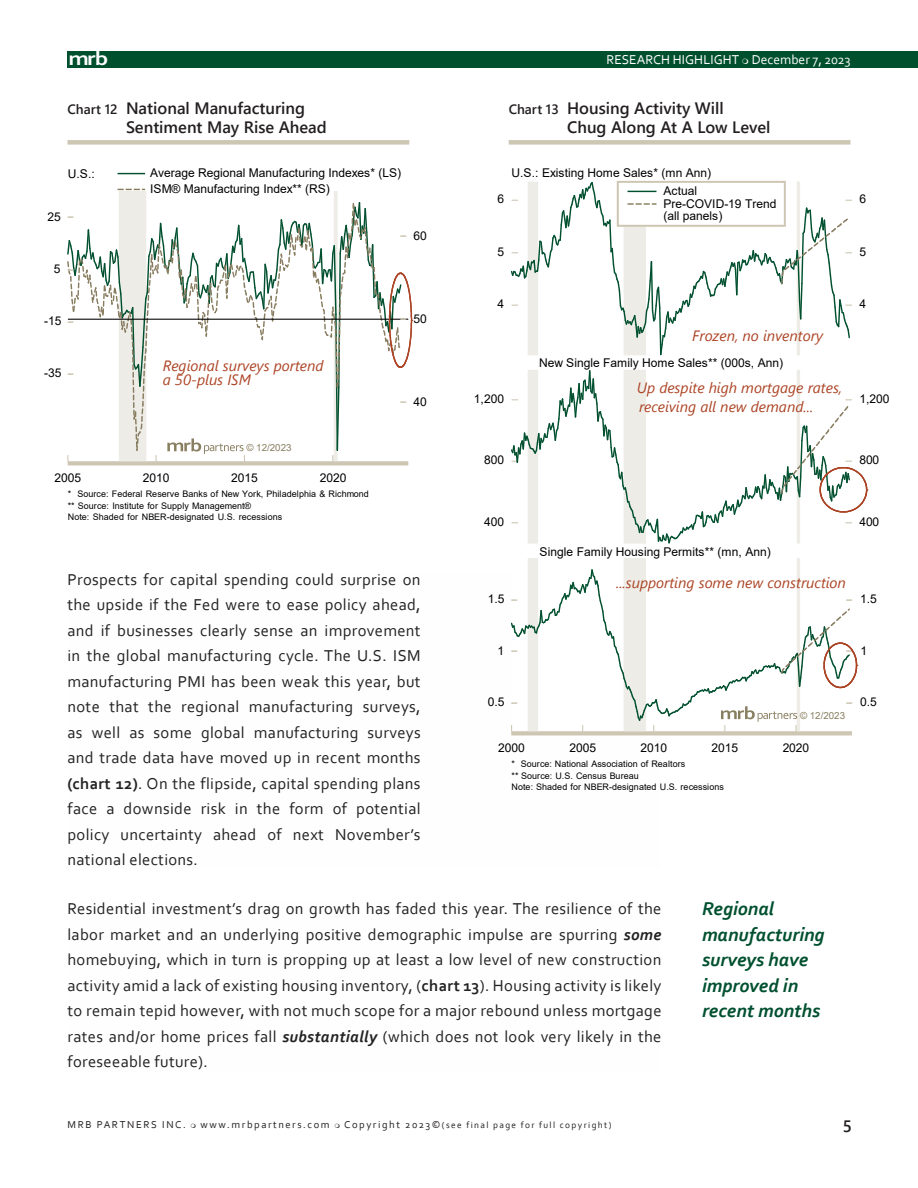
<style>
.page{position:relative;width:918px;height:1188px;background:#fff}
.page>*{position:absolute;margin:0;border:0;box-sizing:border-box;transform-origin:0 0}
.t1{font:700 20.1px "Corbel";color:#fff;scale:1.2 1}
.body{font:italic 700 19.5px/25.5px "Corbel";color:#00502f}
.Normal__Web{font:16.5px/25.5px "Corbel";letter-spacing:.02em;color:#222;text-align:justify}
.chart_title_with_line{font:600 16.5px/19.8px "Segoe UI";color:#231f20}
.t2{font:italic 15px/14.4px "Segoe UI";color:#ac4526}
.t3{font:13.5px "Corbel";color:#fff}
.t4{font:12px/12.6px "Arial";letter-spacing:-.005em;color:#000}
.t5{font:10.5px "Corbel";letter-spacing:.15em;color:#231f20}
.t6{font:700 10.5px "Arial";color:#cdc6b3}
.Slug{font:9.75px "Arial";color:#887e60}
.t7{font:9.3px "Corbel";letter-spacing:.15em;color:#231f20}
.t8{font:9px/11.6px "Arial";letter-spacing:.005em;color:#000}
.s1{font-size:13.5px}
.s2{font-weight:700;font-size:10.5px;color:#cdc6b3}
.s3{font-weight:700}
.s4{font-weight:700;font-style:italic}
.s5{font-weight:400;font-size:12px;color:#000}
.s6{font-size:10.5px}
</style>
<div class="page">
<div style="left:68px;top:51px;width:850px;height:16px;background:#00502e"></div>
<div style="left:68px;top:140px;width:341px;height:5px;background:#cdc6b3"></div>
<div style="left:120px;top:192px;width:26px;height:269px;background:#edece7"></div>
<div style="left:334px;top:191px;width:3px;height:270px;border:1px solid #edece7"></div>
<hr style="left:70px;top:461px;width:336px;height:4px;background:#cdc6b3">
<svg style="left:118px;top:173px;width:26px;height:1px"></svg>
<svg style="left:118px;top:189px;width:26px;height:1px"></svg>
<svg style="left:67px;top:201px;width:346px;height:261px"></svg>
<div style="left:509px;top:140px;width:341px;height:5px;background:#cdc6b3"></div>
<div style="left:617px;top:181px;width:169px;height:46px;border:2px solid #cdc6b3"></div>
<svg style="left:511px;top:182px;width:341px;height:173px"></svg>
<svg style="left:511px;top:370px;width:357px;height:173px"></svg>
<div style="left:528px;top:559px;width:10px;height:172px;background:#edece7"></div>
<div style="left:624px;top:559px;width:22px;height:172px;background:#edece7"></div>
<div style="left:797px;top:559px;width:3px;height:172px;border:1px solid #edece7"></div>
<hr style="left:513px;top:731px;width:337px;height:4px;background:#cdc6b3">
<svg style="left:511px;top:568px;width:347px;height:164px"></svg>
<p class="t1" style="left:68px;top:46px;width:35px">mrb</p>
<p class="t3" style="left:606px;top:51px;width:246px">RESEARCH HIGHLIGHT December 7, 2023</p>
<p class="chart_title_with_line" style="left:126px;top:96px;width:202px;text-indent:-58px"><span class="s1">Chart 12</span> National Manufacturing<br>Sentiment May Rise Ahead</p>
<p class="chart_title_with_line" style="left:567px;top:96px;width:205px;text-indent:-58px"><span class="s1">Chart 13</span> Housing Activity Will<br>Chug Along At A Low Level</p>
<p class="t4" style="left:68px;top:167px;width:28px">U.S.:</p>
<p class="t4" style="left:47px;top:210px;width:28px">25 <span class="s2">–</span></p>
<p class="t4" style="left:54px;top:262px;width:21px">5 <span class="s2">–</span></p>
<p class="t4" style="left:44px;top:314px;width:31px">-15 <span class="s2">–</span></p>
<p class="t4" style="left:44px;top:367px;width:31px">-35 <span class="s2">–</span></p>
<p class="t4" style="left:150px;top:165px;width:253px;line-height:15.9px">Average Regional Manufacturing Indexes* (LS)<br>ISM® Manufacturing Index** (RS)</p>
<p class="t4" style="left:401px;top:229px;width:28px"><span class="s2">–</span> 60</p>
<p class="t2" style="left:163px;top:356px;width:162px">Regional surveys portend a 50-plus ISM</p>
<p class="Slug" style="left:246px;top:441px;width:47px">© 12/2023</p>
<p class="t4" style="left:401px;top:312px;width:28px"><span class="s2">–</span> 50</p>
<p class="t4" style="left:401px;top:395px;width:28px"><span class="s2">–</span> 40</p>
<p class="t4" style="left:55px;top:472px;width:28px">2005</p>
<p class="t4" style="left:143px;top:472px;width:28px">2010</p>
<p class="t4" style="left:231px;top:472px;width:28px">2015</p>
<p class="t4" style="left:320px;top:472px;width:28px">2020</p>
<p class="t8" style="left:68px;top:488px;width:303px">* Source: Federal Reserve Banks of New York, Philadelphia &amp; Richmond ** Source: Institute for Supply Management®<br>Note: Shaded for NBER-designated U.S. recessions</p>
<p class="t4" style="left:512px;top:166px;width:201px">U.S.: Existing Home Sales* (mn Ann)</p>
<p class="t4" style="left:497px;top:193px;width:8px">6</p>
<p class="t4" style="left:664px;top:184px;width:114px">Actual<br>Pre-COVID-19 Trend (all panels)</p>
<p class="t4" style="left:859px;top:193px;width:8px">6</p>
<p class="t4" style="left:497px;top:245px;width:8px">5</p>
<p class="t4" style="left:859px;top:245px;width:8px">5</p>
<p class="t4" style="left:497px;top:298px;width:8px">4</p>
<p class="t4" style="left:859px;top:298px;width:8px">4</p>
<p class="t2" style="left:692px;top:326px;width:133px">Frozen, no inventory</p>
<p class="t4" style="left:474px;top:392px;width:32px">1,200</p>
<p class="t4" style="left:539px;top:357px;width:246px">New Single Family Home Sales** (000s, Ann)</p>
<p class="t2" style="left:639px;top:397px;width:176px">receiving all new demand...</p>
<p class="t2" style="left:637px;top:378px;width:207px">Up despite high mortgage rates,</p>
<p class="t4" style="left:859px;top:392px;width:32px">1,200</p>
<p class="t4" style="left:484px;top:454px;width:22px">800</p>
<p class="t4" style="left:859px;top:454px;width:22px">800</p>
<p class="t4" style="left:484px;top:515px;width:22px">400</p>
<p class="t4" style="left:540px;top:545px;width:233px">Single Family Housing Permits** (mn, Ann)</p>
<p class="t4" style="left:859px;top:515px;width:22px">400</p>
<p class="Normal__Web" style="left:68px;top:566px;width:355px">Prospects for capital spending could surprise on the upside if the Fed were to ease policy ahead, and if businesses clearly sense an improvement in the global manufacturing cycle. The U.S. ISM manufacturing PMI has been weak this year, but note that the regional manufacturing surveys, as well as some global manufacturing surveys and trade data have moved up in recent months <span class="s3">(chart 12)</span>. On the flipside, capital spending plans face a downside risk in the form of potential policy uncertainty ahead of next November’s national elections.</p>
<p class="Normal__Web" style="left:68px;top:896px;width:596px">Residential investment’s drag on growth has faded this year. The resilience of the labor market and an underlying positive demographic impulse are spurring <span class="s4">some </span>homebuying, which in turn is propping up at least a low level of new construction activity amid a lack of existing housing inventory, (<span class="s3">chart 13</span>). Housing activity is likely to remain tepid however, with not much scope for a major rebound unless mortgage rates and/or home prices fall <span class="s4">substantially</span> (which does not look very likely in the foreseeable future).</p>
<p class="t2" style="left:616px;top:573px;width:231px">...supporting some new construction</p>
<p class="t4" style="left:488px;top:592px;width:31px">1.5 <span class="s2">–</span></p>
<p class="t4" style="left:846px;top:592px;width:32px"><span class="s2">–</span> 1.5</p>
<p class="t4" style="left:498px;top:644px;width:21px">1 <span class="s2">–</span></p>
<p class="t6" style="left:846px;top:643px;width:22px">– <span class="s5">1</span></p>
<p class="t4" style="left:488px;top:696px;width:31px">0.5 <span class="s2">–</span></p>
<p class="t4" style="left:846px;top:696px;width:32px"><span class="s2">–</span> 0.5</p>
<p class="Slug" style="left:800px;top:709px;width:47px">© 12/2023</p>
<p class="t4" style="left:498px;top:742px;width:28px">2000</p>
<p class="t4" style="left:569px;top:742px;width:28px">2005</p>
<p class="t4" style="left:640px;top:742px;width:28px">2010</p>
<p class="t4" style="left:712px;top:742px;width:28px">2015</p>
<p class="t4" style="left:783px;top:742px;width:28px">2020</p>
<p class="t8" style="left:512px;top:758px;width:214px">* Source: National Association of Realtors<br>** Source: U.S. Census Bureau<br>Note: Shaded for NBER-designated U.S. recessions</p>
<p class="body" style="left:702px;top:896px;width:124px">Regional manufacturing surveys have improved in recent months</p>
<p class="t5" style="left:68px;top:1118px;width:120px">MRB PARTNERS INC.</p>
<p class="t5" style="left:200px;top:1118px;width:131px">www.mrbpartners.com</p>
<p class="t7" style="left:344px;top:1119px;width:269px"><span class="s6">Copyright 2023©</span>(see final page for full copyright)</p>
<p class="chart_title_with_line" style="left:843px;top:1115px;width:11px">5</p>
</div>
